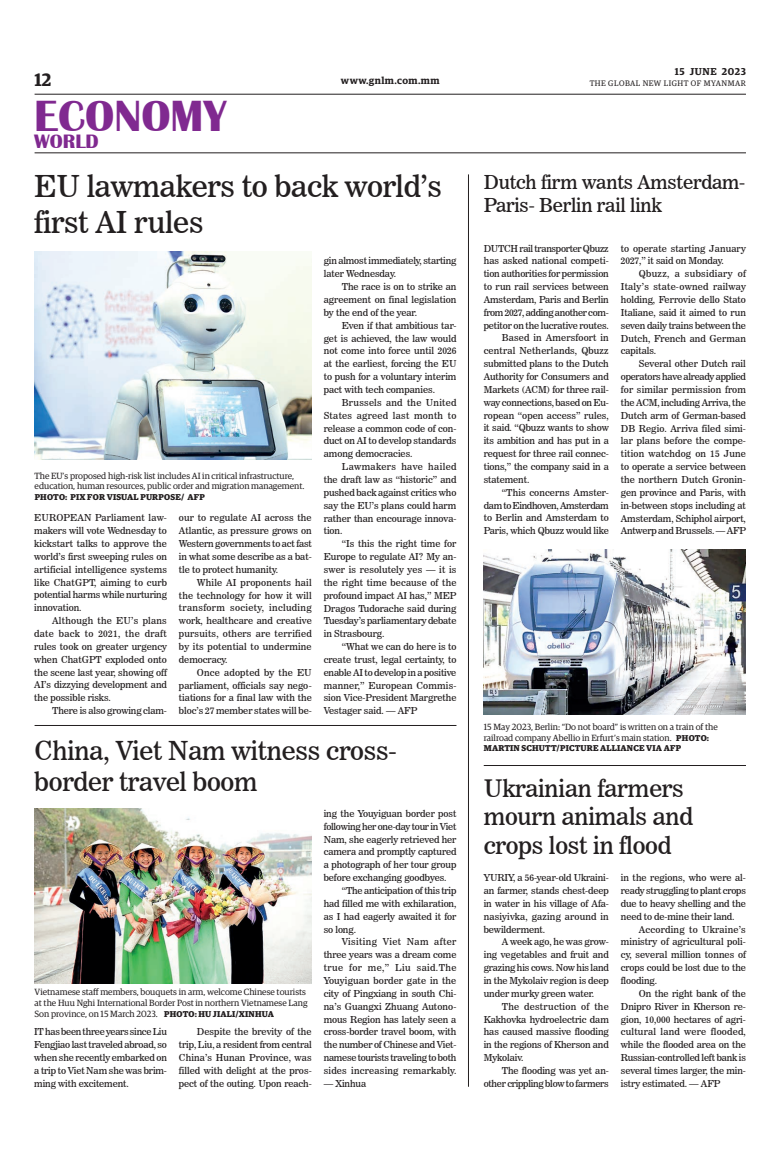
<style>
.page{position:relative;width:773px;height:1152px;background:#fff}
.page>*{position:absolute;margin:0;border:0;box-sizing:border-box;transform-origin:0 0}
.t1{font:700 45px "Britannic";color:#802990}
._2_Clm_Head{font:30px/36px "News 706 BT Roman C";letter-spacing:-.01em;color:#231f20}
._2_Clm_Head-2{font:26px "News 706 BT Roman C";letter-spacing:-.01em;color:#231f20}
._2_Clm_Head-3{font:24px/28.8px "News 706 BT Roman C";letter-spacing:-.01em;color:#231f20}
.t2{font:700 20px "Britannic";color:#802990}
._2_Clm_Head-4{font:19.1px/22.9px "News 706 BT Roman C";letter-spacing:-.01em;color:#231f20}
.t3{font:600 18px "Guardian Egyp";color:#231f20}
.t4{font:600 10px "Guardian Egyp";letter-spacing:.05em;color:#231f20}
._2nd_Body{font:9.5px/12.9px "News 706 BT Roman C";letter-spacing:-.01em;color:#231f20;text-align:justify}
.Normal_Para{font:9.5px/12.9px "News 706 BT Roman C";letter-spacing:-.015em;color:#231f20;text-align:justify}
._2nd_Body-2{font:9.5px/12.9px "News 706 BT Roman C";letter-spacing:.01em;color:#231f20}
.t5{font:9px/10.8px "Guardian Egyp";color:#231f20}
.t6{font:700 8.5px "Guardian Egyp";letter-spacing:.02em;color:#231f20}
.t7{font:8px "Guardian Egyp";letter-spacing:.06em;color:#231f20}
.s1{font-weight:700;font-size:8.5px}
</style>
<div class="page">
<hr style="left:35px;top:94px;width:711px;height:1px;background:#231f20">
<hr style="left:35px;top:153px;width:711px;height:1px;background:#231f20">
<img style="left:34px;top:252px;width:278px;height:208px">
<img style="left:483px;top:549px;width:263px;height:166px">
<img style="left:34px;top:809px;width:278px;height:175px">
<hr style="left:35px;top:725px;width:421px;height:1px;background:#231f20">
<hr style="left:483px;top:765px;width:263px;height:1px;background:#231f20">
<hr style="left:468px;top:174px;width:1px;height:913px;background:#231f20">
<h3 class="t3" style="left:35px;top:67px;width:18px">12</h3>
<p class="t4" style="left:675px;top:64px;width:72px">15 JUNE 2023</p>
<p class="t4" style="left:341px;top:73px;width:100px">www.gnlm.com.mm</p>
<p class="t7" style="left:589px;top:78px;width:158px">THE GLOBAL NEW LIGHT OF MYANMAR</p>
<h1 class="t1" style="left:34px;top:90px;width:194px">ECONOMY</h1>
<h3 class="t2" style="left:34px;top:130px;width:66px">WORLD</h3>
<p class="_2_Clm_Head" style="left:34px;top:168px;width:409px">EU lawmakers to back world’s first AI rules</p>
<p class="t5" style="left:35px;top:469px;width:271px">The EU’s proposed high-risk list includes AI in critical infrastructure, education, human resources, public order and migration management.</p>
<p class="t6" style="left:35px;top:490px;width:172px">PHOTO: PIX FOR VISUAL PURPOSE/ AFP</p>
<p class="Normal_Para" style="left:34px;top:511px;width:134px">EUROPEAN Parliament law&shy;makers will vote Wednesday to kickstart talks to approve the world’s first sweeping rules on artificial intelligence systems like ChatGPT, aiming to curb potential harms while nurturing innovation.</p>
<p class="_2nd_Body" style="left:34px;top:614px;width:134px;text-indent:18px">Although the EU’s plans date back to 2021, the draft rules took on greater urgency when ChatGPT exploded onto the scene last year, showing off AI’s dizzying development and the possible risks.</p>
<p class="_2nd_Body" style="left:52px;top:704px;width:116px">There is also growing clam-</p>
<p class="_2nd_Body" style="left:179px;top:512px;width:134px">our to regulate AI across the Atlantic, as pressure grows on Western governments to act fast in what some describe as a bat&shy;tle to protect humanity.</p>
<p class="_2nd_Body" style="left:179px;top:576px;width:134px;text-indent:18px">While AI proponents hail the technology for how it will transform society, including work, healthcare and creative pursuits, others are terrified by its potential to undermine democracy.</p>
<p class="_2nd_Body" style="left:179px;top:666px;width:134px;text-indent:18px">Once adopted by the EU parliament, officials say nego&shy;tiations for a final law with the bloc’s 27 member states will be-</p>
<p class="_2nd_Body" style="left:324px;top:255px;width:134px">gin almost immediately, starting later Wednesday.</p>
<p class="_2nd_Body" style="left:324px;top:280px;width:134px;text-indent:18px">The race is on to strike an agreement on final legislation by the end of the year.</p>
<p class="_2nd_Body" style="left:324px;top:319px;width:134px;text-indent:18px">Even if that ambitious tar&shy;get is achieved, the law would not come into force until 2026 at the earliest, forcing the EU to push for a voluntary interim pact with tech companies.</p>
<p class="_2nd_Body" style="left:324px;top:396px;width:134px;text-indent:18px">Brussels and the United States agreed last month to release a common code of con&shy;duct on AI to develop standards among democracies.</p>
<p class="_2nd_Body" style="left:324px;top:460px;width:134px;text-indent:18px">Lawmakers have hailed the draft law as “historic” and pushed back against critics who say the EU’s plans could harm rather than encourage innova&shy;tion.</p>
<p class="_2nd_Body" style="left:324px;top:537px;width:134px;text-indent:18px">“Is this the right time for Europe to regulate AI? My an&shy;swer is resolutely yes — it is the right time because of the profound impact AI has,” MEP Dragos Tudorache said during Tuesday’s parliamentary debate in Strasbourg.</p>
<p class="_2nd_Body" style="left:324px;top:640px;width:134px;text-indent:18px">“What we can do here is to create trust, legal certainty, to enable AI to develop in a positive manner,” European Commis&shy;sion Vice-President Margrethe Vestager said. — AFP</p>
<p class="_2_Clm_Head-4" style="left:483px;top:171px;width:263px">Dutch firm wants Amsterdam-<br>Paris- Berlin rail link</p>
<p class="Normal_Para" style="left:483px;top:242px;width:127px">DUTCH rail transporter Qbuzz has asked national competi&shy;tion authorities for permission to run rail services between Amsterdam, Paris and Berlin from 2027, adding another com&shy;petitor on the lucrative routes.</p>
<p class="_2nd_Body" style="left:483px;top:332px;width:127px;text-indent:18px">Based in Amersfoort in central Netherlands, Qbuzz submitted plans to the Dutch Authority for Consumers and Markets (ACM) for three rail&shy;way connections, based on Eu&shy;ropean “open access” rules, it said. “Qbuzz wants to show its ambition and has put in a request for three rail connec&shy;tions,” the company said in a statement.</p>
<p class="_2nd_Body" style="left:483px;top:486px;width:127px;text-indent:18px">“This concerns Amster&shy;dam to Eindhoven, Amsterdam to Berlin and Amsterdam to Paris, which Qbuzz would like</p>
<p class="_2nd_Body-2" style="left:621px;top:242px;width:126px">to operate starting January<br>2027,” it said on Monday.</p>
<p class="_2nd_Body" style="left:621px;top:267px;width:127px;text-indent:18px">Qbuzz, a subsidiary of Italy’s state-owned railway holding, Ferrovie dello Stato Italiane, said it aimed to run seven daily trains between the Dutch, French and German capitals.</p>
<p class="_2nd_Body" style="left:621px;top:357px;width:127px;text-indent:18px">Several other Dutch rail operators have already applied for similar permission from the ACM, including Arriva, the Dutch arm of German-based DB Regio. Arriva filed simi&shy;lar plans before the compe&shy;tition watchdog on 15 June to operate a service between the northern Dutch Gronin&shy;gen province and Paris, with in-between stops including at Amsterdam, Schiphol airport, Antwerp and Brussels. — AFP</p>
<p class="t5" style="left:483px;top:721px;width:235px">15 May 2023, Berlin: “Do not board” is written on a train of the railroad company Abellio in Erfurt’s main station. <span class="s1">PHOTO:</span></p>
<p class="_2_Clm_Head-2" style="left:35px;top:735px;width:364px">China, Viet Nam witness cross-</p>
<p class="t6" style="left:484px;top:742px;width:199px">MARTIN SCHUTT/PICTURE ALLIANCE VIA AFP</p>
<p class="_2_Clm_Head-2" style="left:35px;top:766px;width:224px">border travel boom</p>
<p class="_2_Clm_Head-3" style="left:483px;top:774px;width:211px">Ukrainian farmers mourn animals and crops lost in flood</p>
<p class="Normal_Para" style="left:483px;top:871px;width:127px">YURIY, a 56-year-old Ukraini&shy;an farmer, stands chest-deep in water in his village of Afa&shy;nasiyivka, gazing around in bewilderment.</p>
<p class="_2nd_Body" style="left:483px;top:936px;width:127px;text-indent:18px">A week ago, he was grow&shy;ing vegetables and fruit and grazing his cows. Now his land in the Mykolaiv region is deep under murky green water.</p>
<p class="_2nd_Body" style="left:483px;top:1000px;width:127px;text-indent:18px">The destruction of the Kakhovka hydroelectric dam has caused massive flooding in the regions of Kherson and Mykolaiv.</p>
<p class="_2nd_Body" style="left:483px;top:1064px;width:127px;text-align:right">The flooding was yet an&shy;other crippling blow to farmers</p>
<p class="_2nd_Body" style="left:324px;top:807px;width:134px">ing the Youyiguan border post following her one-day tour in Viet Nam, she eagerly retrieved her camera and promptly captured a photograph of her tour group before exchanging goodbyes.</p>
<p class="_2nd_Body" style="left:324px;top:884px;width:134px;text-indent:18px">“The anticipation of this trip had filled me with exhilaration, as I had eagerly awaited it for so long.</p>
<p class="_2nd_Body" style="left:324px;top:936px;width:134px;text-indent:18px">Visiting Viet Nam after three years was a dream come true for me,” Liu said.The Youyiguan border gate in the city of Pingxiang in south Chi&shy;na’s Guangxi Zhuang Autono&shy;mous Region has lately seen a cross-border travel boom, with the number of Chinese and Viet&shy;namese tourists traveling to both sides increasing remarkably.</p>
<p class="_2nd_Body" style="left:324px;top:1077px;width:44px">— Xinhua</p>
<p class="_2nd_Body" style="left:621px;top:871px;width:127px">in the regions, who were al&shy;ready struggling to plant crops due to heavy shelling and the need to de-mine their land.</p>
<p class="_2nd_Body" style="left:621px;top:923px;width:127px;text-indent:18px">According to Ukraine’s ministry of agricultural poli&shy;cy, several million tonnes of crops could be lost due to the flooding.</p>
<p class="_2nd_Body" style="left:621px;top:987px;width:127px;text-indent:18px">On the right bank of the Dnipro River in Kherson re&shy;gion, 10,000 hectares of agri&shy;cultural land were flooded, while the flooded area on the Russian-controlled left bank is several times larger, the min&shy;istry estimated. — AFP</p>
<p class="t5" style="left:35px;top:986px;width:274px">Vietnamese staff members, bouquets in arm, welcome Chinese tourists at the Huu Nghi International Border Post in northern Vietnamese Lang<br>Son province, on 15 March 2023. <span class="s1">PHOTO: HU JIALI/XINHUA</span></p>
<p class="Normal_Para" style="left:34px;top:1025px;width:134px">IT has been three years since Liu Fengjiao last traveled abroad, so when she recently embarked on a trip to Viet Nam she was brim&shy;ming with excitement.</p>
<p class="_2nd_Body" style="left:179px;top:1025px;width:134px;text-indent:18px">Despite the brevity of the trip, Liu, a resident from central China’s Hunan Province, was filled with delight at the pros&shy;pect of the outing. Upon reach-</p>
</div>
